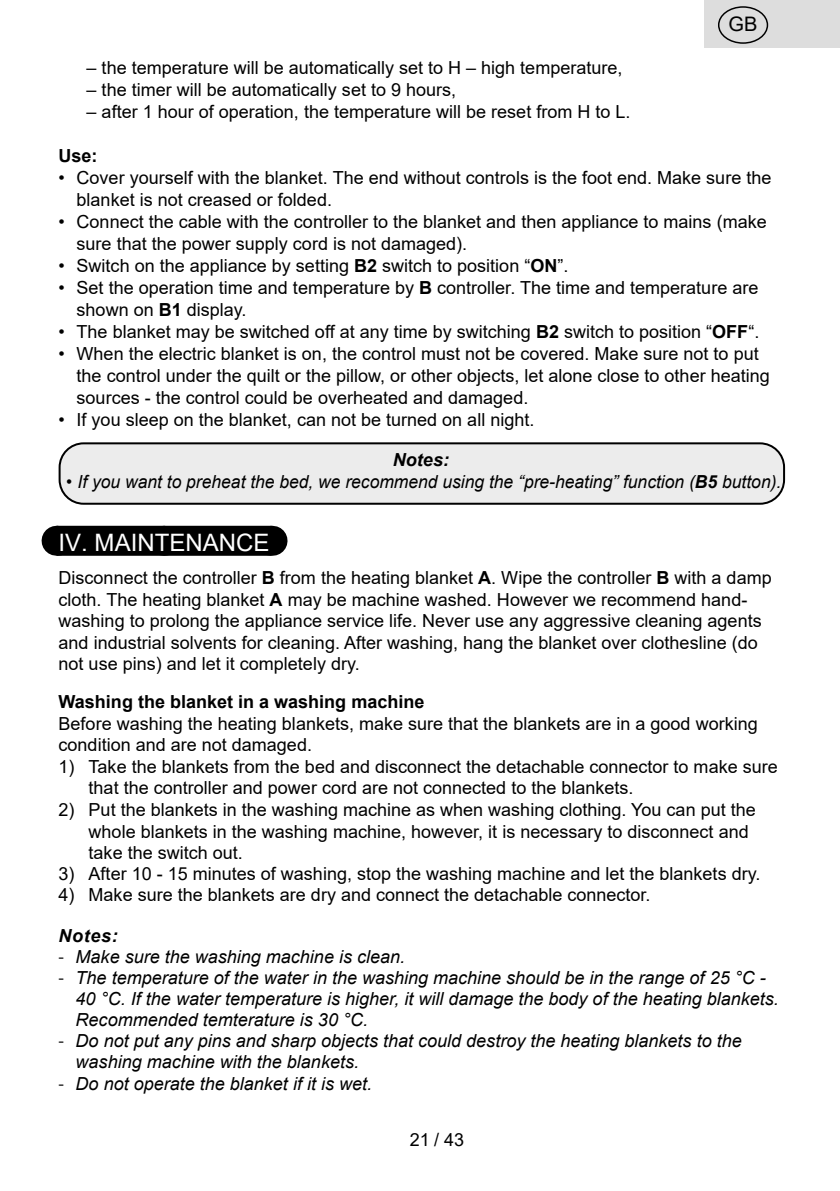
<style>
.page{position:relative;width:840px;height:1191px;background:#fff}
.page>*{position:absolute;margin:0;border:0;box-sizing:border-box;transform-origin:0 0}
.Grafický_nadpis_ETA{font:24px "Arial";color:#fff}
.t1{font:20px "Arial";color:#000}
.Odrážky_puntik{font:18px/21.6px "Arial";color:#000}
.t2{font:italic 18px/21px "Arial";color:#000}
.Odrážky_pomlčky{font:18px "Arial";color:#000}
.text{font:18px "Arial";color:#000}
._3_Text{font:700 18px "Arial";color:#000}
.Odrážky_puntik-2{font:italic 700 18px "Arial";color:#000}
._4_Tučný_text{font:italic 700 18px "Arial";letter-spacing:.035em;color:#000}
.text-2{font:700 18px "Arial";color:#000}
.s1{font-weight:700}
.s2{font-family:"Myriad Pro";font-style:normal}
</style>
<div class="page">
<div style="left:57px;top:526px;width:214px;height:30px;background:#000"></div>
<svg style="left:164px;top:555px;width:54px;height:1px"></svg>
<hr style="left:271px;top:526px;width:1px;height:30px;background:#000">
<div style="left:60px;top:443px;width:723px;height:61px;background:#ececec;border-radius:24px"></div>
<div style="left:59px;top:442px;width:725px;height:63px;border:2px solid #000;border-radius:24px"></div>
<div style="left:704px;top:0;width:135px;height:48px;background:#ddd"></div>
<div style="left:717px;top:6px;width:50px;height:38px;border:1px solid #000;border-radius:50%"></div>
<p class="t1" style="left:728px;top:10px;width:30px">GB</p>
<p class="Odrážky_pomlčky" style="left:87px;top:55px;width:537px">– the temperature will be automatically set to H – high temperature,</p>
<p class="Odrážky_pomlčky" style="left:87px;top:77px;width:371px">– the timer will be automatically set to 9 hours,</p>
<p class="Odrážky_pomlčky" style="left:87px;top:99px;width:545px">– after 1 hour of operation, the temperature will be reset from H to L.</p>
<p class="text-2" style="left:59px;top:143px;width:41px">Use:</p>
<p class="Odrážky_puntik" style="left:77px;top:167px;width:696px;text-indent:-18px">• Cover yourself with the blanket. The end without controls is the foot end. Make sure the blanket is not creased or folded.</p>
<p class="Odrážky_puntik" style="left:77px;top:211px;width:691px;text-indent:-18px">• Connect the cable with the controller to the blanket and then appliance to mains (make sure that the power supply cord is not damaged).</p>
<p class="Odrážky_puntik" style="left:59px;top:255px;width:511px">• Switch on the appliance by setting <span class="s1">B2</span> switch to position “<span class="s1">ON</span>”.</p>
<p class="Odrážky_puntik" style="left:77px;top:277px;width:683px;text-indent:-18px">• Set the operation time and temperature by <span class="s1">B</span> controller. The time and temperature are shown on <span class="s1">B1</span> display.</p>
<p class="Odrážky_puntik" style="left:59px;top:321px;width:701px">• The blanket may be switched off at any time by switching <span class="s1">B2</span> switch to position “<span class="s1">OFF</span>“.</p>
<p class="Odrážky_puntik" style="left:77px;top:343px;width:694px;text-indent:-18px">• When the electric blanket is on, the control must not be covered. Make sure not to put the control under the quilt or the pillow, or other objects, let alone close to other heating sources - the control could be overheated and damaged.</p>
<p class="Odrážky_puntik" style="left:59px;top:409px;width:477px">• If you sleep on the blanket, can not be turned on all night.</p>
<p class="Odrážky_puntik-2" style="left:393px;top:448px;width:57px">Notes:</p>
<p class="t2" style="left:66px;top:471px;width:716px">• If you want to preheat the bed, we recommend using the “pre-heating” function (<span class="s1">B5</span> button).</p>
<p class="Grafický_nadpis_ETA" style="left:59px;top:526px;width:212px">IV. MAINTENANCE</p>
<p class="Odrážky_puntik" style="left:59px;top:567px;width:714px">Disconnect the controller <span class="s1">B</span> from the heating blanket <span class="s1">A</span>. Wipe the controller <span class="s1">B</span> with a damp cloth. The heating blanket <span class="s1">A</span> may be machine washed. However we recommend hand&shy;washing to prolong the appliance service life. Never use any aggressive cleaning agents and industrial solvents for cleaning. After washing, hang the blanket over clothesline (do not use pins) and let it completely dry.</p>
<p class="_3_Text" style="left:59px;top:689px;width:367px">Washing the blanket in a washing machine</p>
<p class="text" style="left:59px;top:711px;width:700px">Before washing the heating blankets, make sure that the blankets are in a good working</p>
<p class="text" style="left:59px;top:732px;width:255px">condition and are not damaged.</p>
<p class="Odrážky_puntik" style="left:89px;top:755px;width:690px;text-indent:-30px">1) Take the blankets from the bed and disconnect the detachable connector to make sure that the controller and power cord are not connected to the blankets.</p>
<p class="Odrážky_puntik" style="left:89px;top:799px;width:668px;text-indent:-30px">2) Put the blankets in the washing machine as when washing clothing. You can put the whole blankets in the washing machine, however, it is necessary to disconnect and take the switch out.</p>
<p class="Odrážky_puntik" style="left:59px;top:863px;width:703px">3) After 10 - 15 minutes of washing, stop the washing machine and let the blankets dry.</p>
<p class="Odrážky_puntik" style="left:59px;top:884px;width:593px">4) Make sure the blankets are dry and connect the detachable connector.</p>
<p class="_4_Tučný_text" style="left:59px;top:924px;width:61px">Notes:</p>
<p class="t2" style="left:59px;top:946px;width:348px"><span class="s2">-</span> Make sure the washing machine is clean.</p>
<p class="t2" style="left:76px;top:967px;width:704px;text-indent:-17px"><span class="s2">-</span> The temperature of the water in the washing machine should be in the range of 25 °C -<br>40 °C. If the water temperature is higher, it will damage the body of the heating blankets.<br>Recommended temterature is 30 °C.</p>
<p class="t2" style="left:76px;top:1030px;width:667px;text-indent:-17px"><span class="s2">-</span> Do not put any pins and sharp objects that could destroy the heating blankets to the washing machine with the blankets.</p>
<p class="t2" style="left:59px;top:1073px;width:315px"><span class="s2">-</span> Do not operate the blanket if it is wet.</p>
<p class="Odrážky_puntik" style="left:410px;top:1128px;width:56px">21 / 43</p>
</div>
